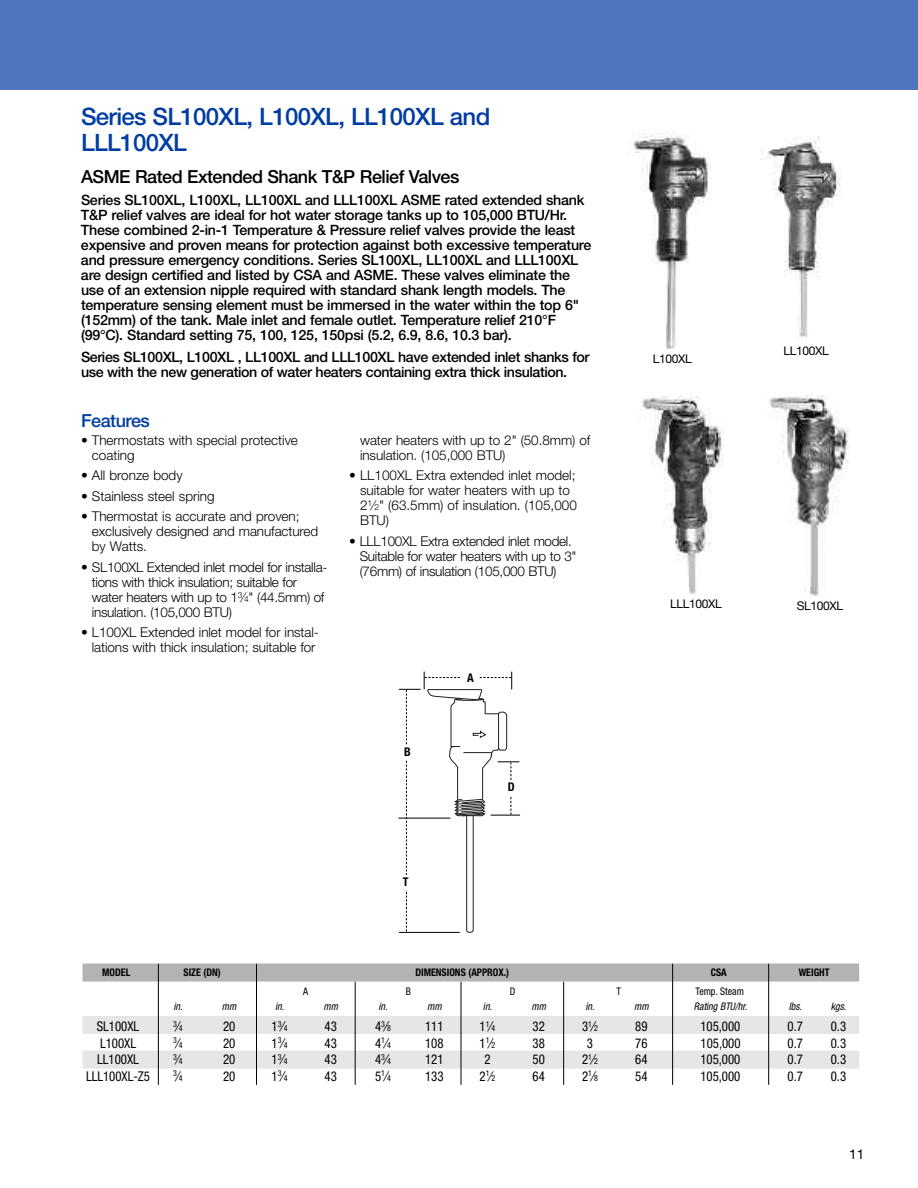
<style>
.page{position:relative;width:918px;height:1188px;background:#fff}
.page>*{position:absolute;margin:0;border:0;box-sizing:border-box;transform-origin:0 0}
.t1{font:500 24px/25.5px "Helvetica Neue LT Std";letter-spacing:-.03em;color:#003ca2}
.t2{font:500 18px "Helvetica Neue LT Std";letter-spacing:-.03em;color:#000}
.t3{font:500 18px "Helvetica Neue LT Std";letter-spacing:-.03em;color:#003ca2}
.t4{font:500 14.25px/15px "Helvetica Neue LT Std";letter-spacing:-.015em;color:#000}
.t5{font:300 13.5px/15px "Helvetica Neue LT Std";letter-spacing:-.005em;color:#000}
.t6{font:condensed 13.5px "Helvetica Neue LT Std";color:#000;scale:.95 1}
.t7{font:13.5px "Helvetica Neue LT Std";color:#000}
.t8{font:12px "Helvetica Neue LT Std";letter-spacing:-.03em;color:#000}
.t9{font:700 condensed 12px "Helvetica Neue LT Std";color:#000}
.t10{font:italic condensed 10.5px "Helvetica Neue LT Std";color:#000;scale:.95 1}
.t11{font:700 condensed 10.5px "Helvetica Neue LT Std";color:#000;scale:.95 1}
.t12{font:condensed 10.5px "Helvetica Neue LT Std";color:#000;scale:.95 1}
.t13{font:condensed 8.4px "Helvetica Neue LT Std";color:#000;scale:.95 1}
.s1{font-size:8.4px}
.s2{font-size:13.5px}
</style>
<div class="page">
<div style="left:0;top:0;width:918px;height:90px;background:#4d76be"></div>
<div style="left:82px;top:964px;width:777px;height:18px;background:#b3b3b3"></div>
<div style="left:82px;top:1016px;width:777px;height:18px;background:#e6e6e6"></div>
<div style="left:82px;top:1051px;width:777px;height:18px;background:#e6e6e6"></div>
<hr style="left:158px;top:964px;width:1px;height:121px;background:#000">
<hr style="left:256px;top:964px;width:1px;height:121px;background:#000">
<hr style="left:355px;top:982px;width:1px;height:103px;background:#000">
<hr style="left:461px;top:982px;width:1px;height:103px;background:#000">
<hr style="left:563px;top:982px;width:1px;height:103px;background:#000">
<hr style="left:672px;top:964px;width:1px;height:121px;background:#000">
<hr style="left:768px;top:964px;width:1px;height:121px;background:#000">
<img style="left:769px;top:395px;width:81px;height:202px">
<img style="left:761px;top:136px;width:80px;height:204px">
<img style="left:630px;top:134px;width:81px;height:215px">
<img style="left:642px;top:396px;width:81px;height:199px">
<svg style="left:399px;top:672px;width:121px;height:261px"></svg>
<div style="left:462px;top:672px;width:17px;height:14px;background:#fff"></div>
<div style="left:399px;top:746px;width:17px;height:14px;background:#fff"></div>
<div style="left:397px;top:876px;width:17px;height:14px;background:#fff"></div>
<div style="left:503px;top:781px;width:17px;height:14px;background:#fff"></div>
<h1 class="t1" style="left:81px;top:106px;width:411px">Series SL100XL, L100XL, LL100XL and<br>LLL100XL</h1>
<p class="t2" style="left:81px;top:170px;width:380px">ASME Rated Extended Shank T&amp;P Relief Valves</p>
<p class="t4" style="left:81px;top:193px;width:512px">Series SL100XL, L100XL, LL100XL and LLL100XL ASME rated extended shank T&amp;P relief valves are ideal for hot water storage tanks up to 105,000 BTU/Hr.<br>These combined 2-in-1 Temperature &amp; Pressure relief valves provide the least expensive and proven means for protection against both excessive temperature and pressure emergency conditions. Series SL100XL, LL100XL and LLL100XL are design certified and listed by CSA and ASME. These valves eliminate the use of an extension nipple required with standard shank length models. The temperature sensing element must be immersed in the water within the top 6" (152mm) of the tank. Male inlet and female outlet. Temperature relief 210°F (99°C). Standard setting 75, 100, 125, 150psi (5.2, 6.9, 8.6, 10.3 bar).</p>
<p class="t4" style="left:81px;top:351px;width:510px">Series SL100XL, L100XL , LL100XL and LLL100XL have extended inlet shanks for use with the new generation of water heaters containing extra thick insulation.</p>
<p class="t3" style="left:81px;top:414px;width:70px">Features</p>
<p class="t5" style="left:92px;top:434px;width:208px;text-indent:-11px">• Thermostats with special protective coating</p>
<p class="t5" style="left:81px;top:469px;width:103px">• All bronze body</p>
<p class="t5" style="left:81px;top:490px;width:135px">• Stainless steel spring</p>
<p class="t5" style="left:92px;top:510px;width:228px;text-indent:-11px">• Thermostat is accurate and proven; exclusively designed and manufactured by Watts.</p>
<p class="t5" style="left:92px;top:561px;width:237px;text-indent:-11px">• SL100XL Extended inlet model for installa&shy;tions with thick insulation; suitable for water heaters with up to 1<sup>3</sup>⁄<span class="s1">4</span>" (44.5mm) of insulation. (105,000 BTU)</p>
<p class="t5" style="left:81px;top:626px;width:239px;text-align:center">• L100XL Extended inlet model for instal&shy;lations with thick insulation; suitable for</p>
<p class="t5" style="left:360px;top:434px;width:232px">water heaters with up to 2" (50.8mm) of insulation. (105,000 BTU)</p>
<p class="t5" style="left:360px;top:469px;width:218px;text-indent:-11px">• LL100XL Extra extended inlet model; suitable for water heaters with up to<br>2<sup>1</sup>⁄<span class="s1">2</span>" (63.5mm) of insulation. (105,000<br>BTU)</p>
<p class="t5" style="left:360px;top:535px;width:218px;text-indent:-10px">• LLL100XL Extra extended inlet model.<br>Suitable for water heaters with up to 3" (76mm) of insulation (105,000 BTU)</p>
<p class="t9" style="left:404px;top:747px;width:8px">B</p>
<p class="t9" style="left:403px;top:877px;width:7px">T</p>
<p class="t9" style="left:467px;top:673px;width:8px">A</p>
<p class="t9" style="left:508px;top:782px;width:8px">D</p>
<p class="t8" style="left:653px;top:355px;width:41px">L100XL</p>
<p class="t8" style="left:670px;top:600px;width:53px">LLL100XL</p>
<p class="t8" style="left:784px;top:347px;width:47px">LL100XL</p>
<p class="t8" style="left:797px;top:601px;width:48px">SL100XL</p>
<p class="t11" style="left:102px;top:968px;width:31px">MODEL</p>
<p class="t11" style="left:184px;top:968px;width:41px">SIZE (DN)</p>
<p class="t11" style="left:415px;top:968px;width:100px">DIMENSIONS (APPROX.)</p>
<p class="t11" style="left:711px;top:968px;width:18px">CSA</p>
<p class="t11" style="left:799px;top:968px;width:34px">WEIGHT</p>
<p class="t12" style="left:303px;top:988px;width:7px">A</p>
<p class="t12" style="left:406px;top:988px;width:7px">B</p>
<p class="t12" style="left:510px;top:988px;width:7px">D</p>
<p class="t12" style="left:617px;top:988px;width:6px">T</p>
<p class="t12" style="left:695px;top:988px;width:52px">Temp. Steam</p>
<p class="t10" style="left:173px;top:1003px;width:11px">in.</p>
<p class="t10" style="left:222px;top:1003px;width:17px">mm</p>
<p class="t10" style="left:275px;top:1003px;width:11px">in.</p>
<p class="t10" style="left:323px;top:1003px;width:17px">mm</p>
<p class="t10" style="left:379px;top:1003px;width:11px">in.</p>
<p class="t10" style="left:427px;top:1003px;width:17px">mm</p>
<p class="t10" style="left:483px;top:1003px;width:11px">in.</p>
<p class="t10" style="left:532px;top:1003px;width:17px">mm</p>
<p class="t10" style="left:586px;top:1003px;width:11px">in.</p>
<p class="t10" style="left:634px;top:1003px;width:17px">mm</p>
<p class="t10" style="left:694px;top:1003px;width:57px">Rating BTU/hr.</p>
<p class="t10" style="left:789px;top:1003px;width:15px">lbs.</p>
<p class="t10" style="left:831px;top:1003px;width:18px">kgs.</p>
<p class="t6" style="left:97px;top:1021px;width:46px">SL100XL</p>
<p class="t13" style="left:173px;top:1023px;width:12px">3<span class="s2">⁄</span>4</p>
<p class="t6" style="left:223px;top:1021px;width:14px">20</p>
<p class="t6" style="left:272px;top:1021px;width:18px">1<sup>3</sup>⁄<span class="s1">4</span></p>
<p class="t6" style="left:325px;top:1021px;width:14px">43</p>
<p class="t6" style="left:375px;top:1021px;width:18px">4<sup>3</sup>⁄<span class="s1">8</span></p>
<p class="t6" style="left:425px;top:1021px;width:21px">111</p>
<p class="t6" style="left:480px;top:1021px;width:18px">1<sup>1</sup>⁄<span class="s1">4</span></p>
<p class="t6" style="left:533px;top:1021px;width:14px">32</p>
<p class="t6" style="left:582px;top:1021px;width:18px">3<sup>1</sup>⁄<span class="s1">2</span></p>
<p class="t6" style="left:635px;top:1021px;width:14px">89</p>
<p class="t6" style="left:700px;top:1021px;width:44px">105,000</p>
<p class="t6" style="left:788px;top:1021px;width:18px">0.7</p>
<p class="t6" style="left:831px;top:1021px;width:18px">0.3</p>
<p class="t6" style="left:100px;top:1038px;width:39px">L100XL</p>
<p class="t13" style="left:173px;top:1040px;width:12px">3<span class="s2">⁄</span>4</p>
<p class="t6" style="left:223px;top:1038px;width:14px">20</p>
<p class="t6" style="left:272px;top:1038px;width:18px">1<sup>3</sup>⁄<span class="s1">4</span></p>
<p class="t6" style="left:325px;top:1038px;width:14px">43</p>
<p class="t6" style="left:375px;top:1038px;width:18px">4<sup>1</sup>⁄<span class="s1">4</span></p>
<p class="t6" style="left:425px;top:1038px;width:21px">108</p>
<p class="t6" style="left:480px;top:1038px;width:18px">1<sup>1</sup>⁄<span class="s1">2</span></p>
<p class="t6" style="left:533px;top:1038px;width:14px">38</p>
<p class="t6" style="left:587px;top:1038px;width:8px">3</p>
<p class="t6" style="left:635px;top:1038px;width:14px">76</p>
<p class="t6" style="left:701px;top:1038px;width:44px">105,000</p>
<p class="t6" style="left:788px;top:1038px;width:18px">0.7</p>
<p class="t6" style="left:831px;top:1038px;width:18px">0.3</p>
<p class="t6" style="left:97px;top:1054px;width:45px">LL100XL</p>
<p class="t13" style="left:173px;top:1056px;width:12px">3<span class="s2">⁄</span>4</p>
<p class="t6" style="left:223px;top:1054px;width:14px">20</p>
<p class="t6" style="left:272px;top:1054px;width:18px">1<sup>3</sup>⁄<span class="s1">4</span></p>
<p class="t6" style="left:325px;top:1054px;width:14px">43</p>
<p class="t6" style="left:375px;top:1054px;width:18px">4<sup>3</sup>⁄<span class="s1">4</span></p>
<p class="t6" style="left:425px;top:1054px;width:21px">121</p>
<p class="t6" style="left:484px;top:1054px;width:8px">2</p>
<p class="t6" style="left:533px;top:1054px;width:14px">50</p>
<p class="t6" style="left:582px;top:1054px;width:18px">2<sup>1</sup>⁄<span class="s1">2</span></p>
<p class="t6" style="left:635px;top:1054px;width:14px">64</p>
<p class="t6" style="left:700px;top:1054px;width:44px">105,000</p>
<p class="t6" style="left:788px;top:1054px;width:18px">0.7</p>
<p class="t6" style="left:831px;top:1054px;width:18px">0.3</p>
<p class="t6" style="left:86px;top:1071px;width:69px">LLL100XL-Z5</p>
<p class="t13" style="left:173px;top:1073px;width:12px">3<span class="s2">⁄</span>4</p>
<p class="t6" style="left:223px;top:1071px;width:14px">20</p>
<p class="t6" style="left:272px;top:1071px;width:18px">1<sup>3</sup>⁄<span class="s1">4</span></p>
<p class="t6" style="left:325px;top:1071px;width:14px">43</p>
<p class="t6" style="left:375px;top:1071px;width:18px">5<sup>1</sup>⁄<span class="s1">4</span></p>
<p class="t6" style="left:425px;top:1071px;width:21px">133</p>
<p class="t6" style="left:480px;top:1071px;width:18px">2<sup>1</sup>⁄<span class="s1">2</span></p>
<p class="t6" style="left:533px;top:1071px;width:14px">64</p>
<p class="t6" style="left:582px;top:1071px;width:18px">2<sup>1</sup>⁄<span class="s1">8</span></p>
<p class="t6" style="left:635px;top:1071px;width:14px">54</p>
<p class="t6" style="left:700px;top:1071px;width:44px">105,000</p>
<p class="t6" style="left:788px;top:1071px;width:18px">0.7</p>
<p class="t6" style="left:831px;top:1071px;width:18px">0.3</p>
<p class="t7" style="left:849px;top:1150px;width:17px">11</p>
</div>
